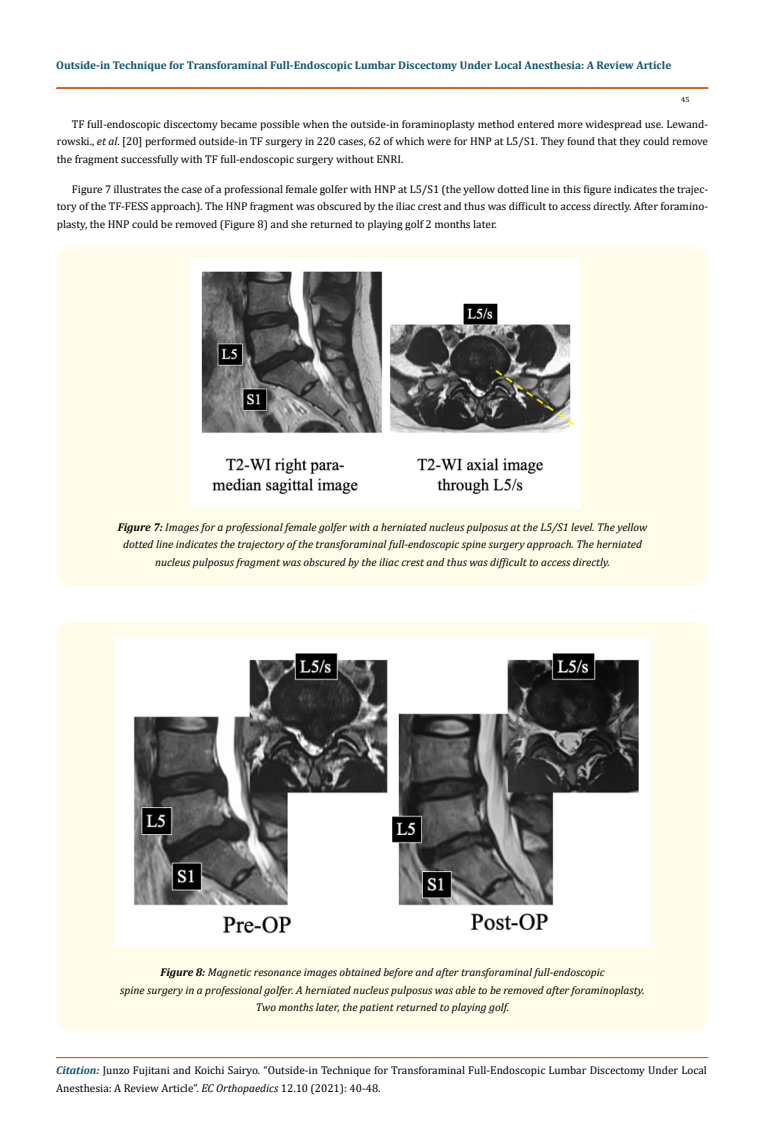
<style>
.page{position:relative;width:764px;height:1142px;background:#fff}
.page>*{position:absolute;margin:0;border:0;box-sizing:border-box;transform-origin:0 0}
.t1{font:11.25px/17.5px "Cambria";color:#000;text-align:justify}
.t2{font:italic 11.25px/17.5px "Cambria";color:#000;text-align:center}
.t3{font:700 11.25px "Cambria";color:#0e546a}
.t4{font:7.5px "Cambria";color:#000}
.s1{font-style:italic}
.s2{font-weight:700}
.s3{font-weight:700;font-style:italic;color:#0e546a}
</style>
<div class="page">
<div style="left:57px;top:88px;width:651px;height:1px;border:1px solid #e05d1a"></div>
<div style="left:56px;top:1057px;width:652px;height:1px;border:1px solid #e05d1a"></div>
<div style="left:57px;top:245px;width:651px;height:341px;background:#fffde9;border-radius:15px"></div>
<img style="left:190px;top:258px;width:390px;height:248px">
<div style="left:56px;top:621px;width:652px;height:410px;background:#fffde9;border-radius:15px"></div>
<img style="left:114px;top:637px;width:536px;height:309px">
<p class="t3" style="left:56px;top:57px;width:616px">Outside-in Technique for Transforaminal Full-Endoscopic Lumbar Discectomy Under Local Anesthesia: A Review Article</p>
<p class="t4" style="left:681px;top:95px;width:10px">45</p>
<p class="t1" style="left:57px;top:115px;width:653px;text-indent:15px">TF full-endoscopic discectomy became possible when the outside-in foraminoplasty method entered more widespread use. Lewand&shy;rowski., <span class="s1">et al</span>. [20] performed outside-in TF surgery in 220 cases, 62 of which were for HNP at L5/S1. They found that they could remove the fragment successfully with TF full-endoscopic surgery without ENRI.</p>
<p class="t1" style="left:57px;top:180px;width:653px;text-indent:15px">Figure 7 illustrates the case of a professional female golfer with HNP at L5/S1 (the yellow dotted line in this figure indicates the trajec&shy;tory of the TF-FESS approach). The HNP fragment was obscured by the iliac crest and thus was difficult to access directly. After foramino&shy;plasty, the HNP could be removed (Figure 8) and she returned to playing golf 2 months later.</p>
<p class="t2" style="left:118px;top:517px;width:531px"><span class="s2">Figure 7:</span> Images for a professional female golfer with a herniated nucleus pulposus at the L5/S1 level. The yellow dotted line indicates the trajectory of the transforaminal full-endoscopic spine surgery approach. The herniated nucleus pulposus fragment was obscured by the iliac crest and thus was difficult to access directly.</p>
<p class="t2" style="left:120px;top:962px;width:526px"><span class="s2">Figure 8:</span> Magnetic resonance images obtained before and after transforaminal full-endoscopic<br>spine surgery in a professional golfer. A herniated nucleus pulposus was able to be removed after foraminoplasty.<br>Two months later, the patient returned to playing golf.</p>
<p class="t1" style="left:56px;top:1061px;width:652px"><span class="s3">Citation:</span> Junzo Fujitani and Koichi Sairyo<span class="s1">.</span> “Outside-in Technique for Transforaminal Full-Endoscopic Lumbar Discectomy Under Local<br>Anesthesia: A Review Article”. <span class="s1">EC Orthopaedics</span> 12.10 (2021): 40-48.</p>
</div>
